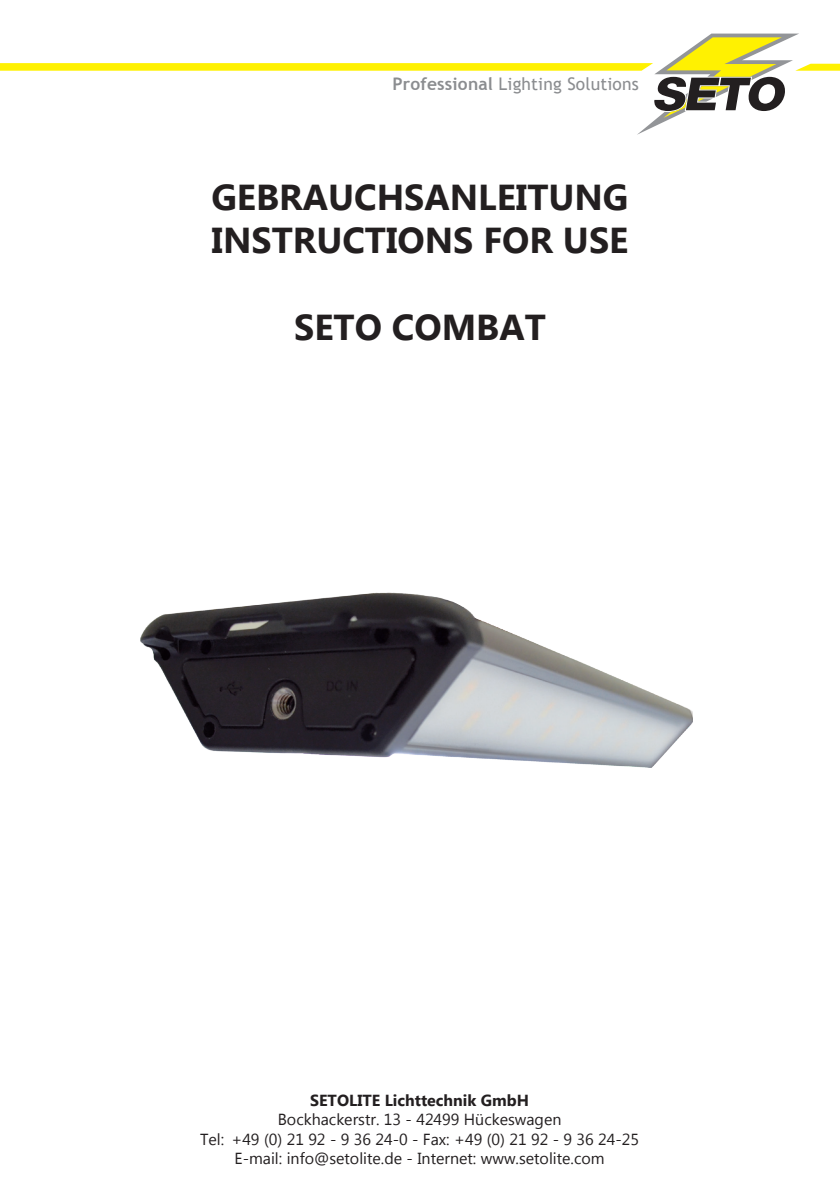
<style>
.page{position:relative;width:840px;height:1191px;background:#fff}
.page>*{position:absolute;margin:0;border:0;box-sizing:border-box;transform-origin:0 0}
.t1{font:700 36px "Lao UI";color:#231f20}
.t2{font:17.4px "Trebuchet MS";letter-spacing:.01em;color:#8b8d90}
.t3{font:16px "Lao UI";color:#231f20}
.t4{font:700 16px "Lao UI";color:#231f20}
.s1{font-weight:700}
</style>
<div class="page">
<svg style="left:0;top:33px;width:839px;height:102px"></svg>
<img style="left:140px;top:592px;width:552px;height:175px">
<p class="t2" style="left:392px;top:74px;width:248px"><span class="s1">Professional</span> Lighting Solutions</p>
<p class="t1" style="left:211px;top:173px;width:418px">GEBRAUCHSANLEITUNG</p>
<p class="t1" style="left:211px;top:216px;width:418px">INSTRUCTIONS FOR USE</p>
<p class="t1" style="left:294px;top:303px;width:253px">SETO COMBAT</p>
<p class="t4" style="left:310px;top:1089px;width:220px">SETOLITE Lichttechnik GmbH</p>
<p class="t3" style="left:277px;top:1109px;width:285px">Bockhackerstr. 13 - 42499 Hückeswagen</p>
<p class="t3" style="left:200px;top:1128px;width:440px">Tel: +49 (0) 21 92 - 9 36 24-0 - Fax: +49 (0) 21 92 - 9 36 24-25</p>
<p class="t3" style="left:234px;top:1147px;width:371px">E-mail: info@setolite.de - Internet: www.setolite.com</p>
</div>
